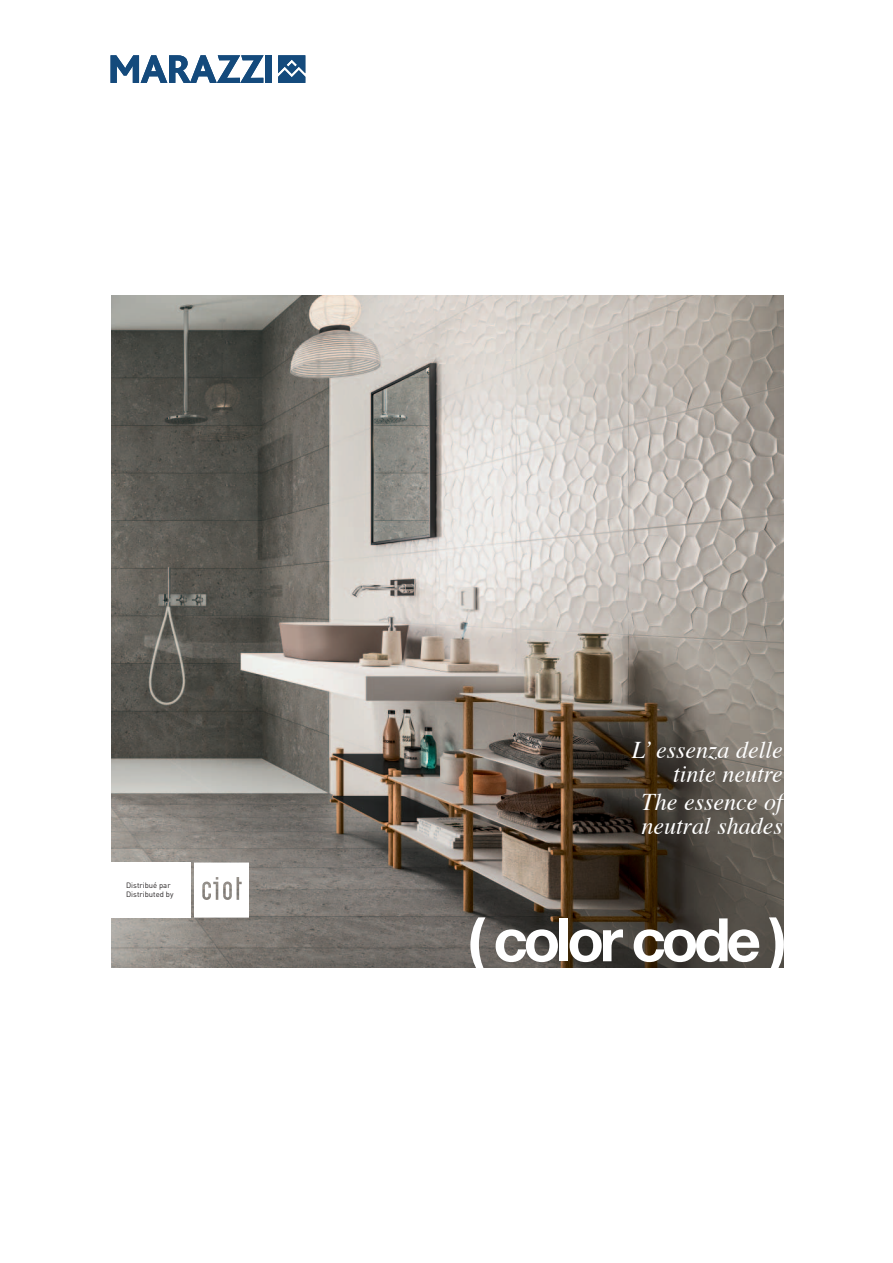
<style>
.page{position:relative;width:893px;height:1263px;background:#fff}
.page>*{position:absolute;margin:0;border:0;box-sizing:border-box;transform-origin:0 0}
.t1{font:700 60px "Helvetica Neue";letter-spacing:-.07em;color:#fff}
.t2{font:italic 24px/24px "Times";color:#fff;text-align:right}
.t3{font:7.65px/9.1px "DIN";color:#231f20}
</style>
<div class="page">
<img style="left:112px;top:296px;width:671px;height:671px">
<svg style="left:111px;top:55px;width:153px;height:28px"></svg>
<div style="left:265px;top:55px;width:7px;height:28px;background:#144a7c"></div>
<svg style="left:278px;top:55px;width:27px;height:28px"></svg>
<div style="left:108px;top:862px;width:83px;height:56px;background:#fff"></div>
<svg style="left:194px;top:862px;width:54px;height:55px"></svg>
<p class="t3" style="left:126px;top:880px;width:49px">Distribué par<br>Distributed by</p>
<p class="t2" style="left:632px;top:740px;width:152px">L’ essenza delle tinte neutre</p>
<p class="t2" style="left:641px;top:792px;width:143px;text-align:left">The essence of neutral shades</p>
<h1 class="t1" style="left:467px;top:918px;width:321px">( color code )</h1>
</div>
